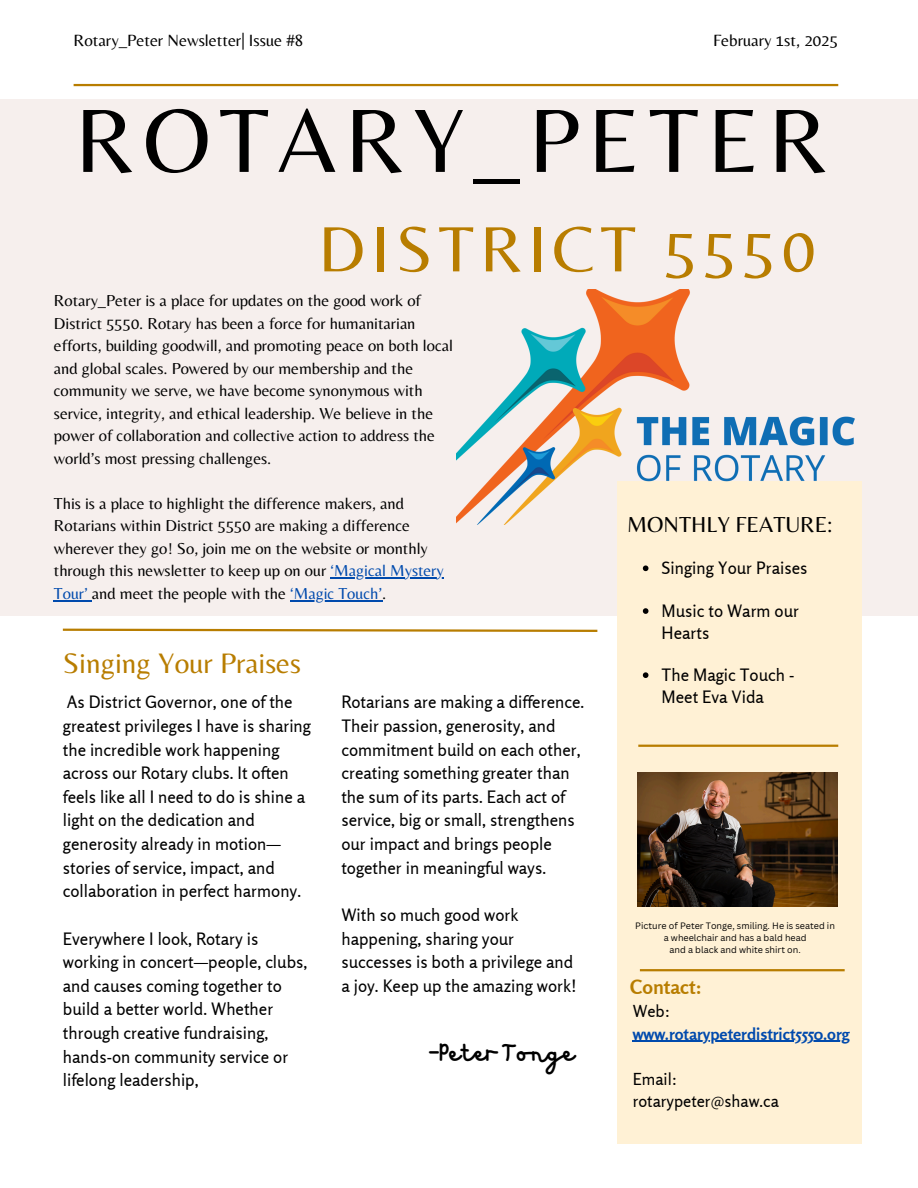
<style>
.page{position:relative;width:918px;height:1188px;background:#fff}
.page>*{position:absolute;margin:0;border:0;box-sizing:border-box;transform-origin:0 0}
.t1{font:93.45px "Belleza";letter-spacing:.09em;color:#000}
.t2{font:66.45px "Belleza";letter-spacing:.09em;color:#b87d00}
.t3{font:30px "Hibernate Two";color:#000}
.t4{font:29.4px "Belleza";color:#b87d00}
.t5{font:22.5px "Belleza";color:#000}
.t6{font:700 19.8px "Rosario";color:#b87d00}
.t7{font:16.95px/23.7px "Rosario";color:#000}
.t8{font:16.95px "Belleza";color:#000}
.t9{font:16.5px/22.5px "Belleza";color:#000}
.t10{font:700 16.5px "Rosario";color:#004aad}
.t11{font:16.5px/22.5px "Rosario";color:#000}
.t12{font:9px "Canva Sans";color:#000}
.s1{color:#004aad}
</style>
<div class="page">
<div style="left:0;top:99px;width:918px;height:516px;background:#f6efed"></div>
<div style="left:618px;top:481px;width:244px;height:662px;background:#fff1d5"></div>
<img style="left:457px;top:289px;width:397px;height:235px">
<svg style="left:62px;top:628px;width:536px;height:4px"></svg>
<hr style="left:74px;top:84px;width:764px;height:2px;background:#b87d00">
<hr style="left:638px;top:745px;width:200px;height:2px;background:#b87d00">
<hr style="left:640px;top:969px;width:205px;height:2px;background:#b87d00">
<img style="left:637px;top:772px;width:201px;height:134px">
<hr style="left:330px;top:578px;width:114px;height:1px;background:#004aad">
<hr style="left:54px;top:600px;width:38px;height:1px;background:#004aad">
<hr style="left:290px;top:600px;width:92px;height:1px;background:#004aad">
<svg style="left:643px;top:565px;width:5px;height:6px"></svg>
<svg style="left:643px;top:608px;width:5px;height:6px"></svg>
<svg style="left:643px;top:672px;width:5px;height:6px"></svg>
<hr style="left:633px;top:1041px;width:217px;height:1px;background:#004aad">
<h6 class="t8" style="left:74px;top:30px;width:231px">Rotary_Peter Newsletter| Issue #8</h6>
<h4 class="t8" style="left:713px;top:30px;width:127px">February 1st, 2025</h4>
<h6 class="t1" style="left:75px;top:85px;width:754px">ROTARY_PETER</h6>
<p class="t2" style="left:318px;top:210px;width:499px">DISTRICT 5550</p>
<h6 class="t9" style="left:54px;top:289px;width:401px">Rotary_Peter is a place for updates on the good work of District 5550. Rotary has been a force for humanitarian efforts, building goodwill, and promoting peace on both local and global scales. Powered by our membership and the community we serve, we have become synonymous with service, integrity, and ethical leadership. We believe in the power of collaboration and collective action to address the world’s most pressing challenges.</h6>
<p class="t9" style="left:54px;top:492px;width:391px">This is a place to highlight the difference makers, and Rotarians within District 5550 are making a difference wherever they go! So, join me on the website or monthly through this newsletter to keep up on our <span class="s1">‘Magical Mystery</span></p>
<h1 class="t9" style="left:54px;top:582px;width:334px"><span class="s1">Tour’</span> and meet the people with the <span class="s1">‘Magic Touch’</span>.</h1>
<h6 class="t4" style="left:63px;top:646px;width:240px">Singing Your Praises</h6>
<p class="t7" style="left:63px;top:690px;width:250px">As District Governor, one of the greatest privileges I have is sharing the incredible work happening across our Rotary clubs. It often feels like all I need to do is shine a light on the dedication and generosity already in motion— stories of service, impact, and collaboration in perfect harmony.</p>
<p class="t7" style="left:63px;top:926px;width:246px">Everywhere I look, Rotary is working in concert—people, clubs, and causes coming together to build a better world. Whether through creative fundraising, hands-on community service or lifelong leadership,</p>
<h3 class="t7" style="left:341px;top:690px;width:244px">Rotarians are making a difference.<br>Their passion, generosity, and commitment build on each other, creating something greater than the sum of its parts. Each act of service, big or small, strengthens our impact and brings people together in meaningful ways.</h3>
<h6 class="t7" style="left:341px;top:903px;width:237px">With so much good work happening, sharing your successes is both a privilege and a joy. Keep up the amazing work!</h6>
<h5 class="t3" style="left:429px;top:1038px;width:147px">-Peter Tonge</h5>
<p class="t5" style="left:627px;top:511px;width:206px">MONTHLY FEATURE:</p>
<p class="t7" style="left:662px;top:556px;width:147px">Singing Your Praises</p>
<p class="t7" style="left:662px;top:600px;width:139px;line-height:21.3px">Music to Warm our<br>Hearts</p>
<p class="t7" style="left:662px;top:664px;width:134px;line-height:21.3px">The Magic Touch -<br>Meet Eva Vida</p>
<h6 class="t12" style="left:635px;top:919px;width:201px">Picture of Peter Tonge, smiling. He is seated in</h6>
<h6 class="t12" style="left:664px;top:931px;width:144px">a wheelchair and has a bald head</h6>
<p class="t12" style="left:670px;top:943px;width:133px">and a black and white shirt on.</p>
<p class="t6" style="left:630px;top:974px;width:73px">Contact:</p>
<p class="t11" style="left:633px;top:1000px;width:39px">Web:</p>
<p class="t10" style="left:633px;top:1023px;width:219px">www.rotarypeterdistrict5550.org</p>
<p class="t11" style="left:633px;top:1067px;width:148px">Email: rotarypeter@shaw.ca</p>
</div>
